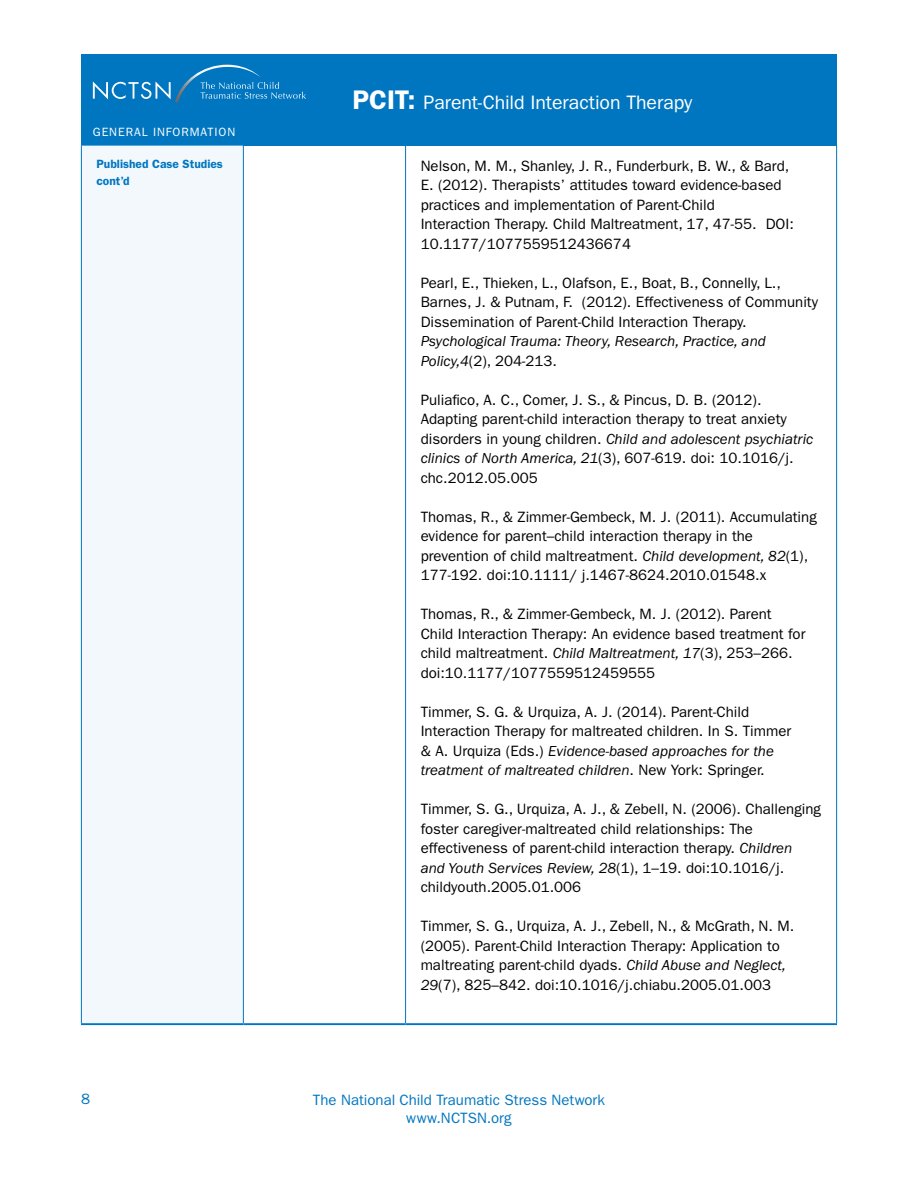
<style>
.page{position:relative;width:918px;height:1188px;background:#fff}
.page>*{position:absolute;margin:0;border:0;box-sizing:border-box;transform-origin:0 0}
.t1{font:19.5px "ITC Franklin Gothic Std";letter-spacing:-.005em;color:#fff}
.t2{font:15px/19.5px "ITC Franklin Gothic Std";color:#000}
.t3{font:italic 15px/19.5px "ITC Franklin Gothic Std";color:#000}
.t4{font:15px/18px "ITC Franklin Gothic Std";color:#0076c0;text-align:center}
.t5{font:600 12px/16.5px "ITC Franklin Gothic Std";color:#0076c0}
.t6{font:12px "ITC Franklin Gothic Std";letter-spacing:.075em;color:#fff}
.s1{font-weight:600;font-size:27px}
.s2{font-style:normal}
.s3{font-style:italic}
</style>
<div class="page">
<div style="left:81px;top:54px;width:756px;height:92px;background:#0076c0"></div>
<svg style="left:93px;top:64px;width:213px;height:39px"></svg>
<div style="left:81px;top:145px;width:162px;height:879px;background:#f2f8fc"></div>
<hr style="left:81px;top:145px;width:162px;height:1px;background:#0076c0">
<hr style="left:81px;top:146px;width:1px;height:877px;background:#0076c0">
<hr style="left:243px;top:146px;width:1px;height:877px;background:#0076c0">
<hr style="left:405px;top:146px;width:1px;height:877px;background:#0076c0">
<hr style="left:836px;top:146px;width:1px;height:877px;background:#0076c0">
<hr style="left:81px;top:1023px;width:162px;height:2px;background:#0076c0">
<hr style="left:243px;top:1023px;width:163px;height:2px;background:#0076c0">
<hr style="left:406px;top:1023px;width:431px;height:2px;background:#0076c0">
<h1 class="t1" style="left:352px;top:91px;width:341px"><span class="s1">PCIT:</span> Parent-Child Interaction Therapy</h1>
<p class="t6" style="left:93px;top:125px;width:144px">GENERAL INFORMATION</p>
<p class="t5" style="left:96px;top:156px;width:128px">Published Case Studies cont’d</p>
<p class="t2" style="left:421px;top:156px;width:375px">Nelson, M. M., Shanley, J. R., Funderburk, B. W., &amp; Bard, E. (2012). Therapists’ attitudes toward evidence-based practices and implementation of Parent-Child<br>Interaction Therapy. Child Maltreatment, 17, 47-55. DOI:<br>10.1177/1077559512436674</p>
<p class="t2" style="left:421px;top:273px;width:399px">Pearl, E., Thieken, L., Olafson, E., Boat, B., Connelly, L.,<br>Barnes, J. &amp; Putnam, F. (2012). Effectiveness of Community<br>Dissemination of Parent-Child Interaction Therapy.</p>
<p class="t3" style="left:421px;top:332px;width:347px">Psychological Trauma: Theory, Research, Practice, and<br>Policy,4<span class="s2">(2), 204-213.</span></p>
<p class="t2" style="left:421px;top:390px;width:394px">Puliafico, A. C., Comer, J. S., &amp; Pincus, D. B. (2012).<br>Adapting parent-child interaction therapy to treat anxiety disorders in young children. <span class="s3">Child and adolescent psychiatric clinics of North America, 21</span>(3), 607-619. doi: 10.1016/j. chc.2012.05.005</p>
<p class="t2" style="left:421px;top:507px;width:398px">Thomas, R., &amp; Zimmer-Gembeck, M. J. (2011). Accumulating evidence for parent–child interaction therapy in the prevention of child maltreatment. <span class="s3">Child development, 82</span>(1), 177-192. doi:10.1111/ j.1467-8624.2010.01548.x</p>
<p class="t2" style="left:421px;top:604px;width:386px">Thomas, R., &amp; Zimmer-Gembeck, M. J. (2012). Parent Child Interaction Therapy: An evidence based treatment for child maltreatment. <span class="s3">Child Maltreatment, 17</span>(3), 253–266. doi:10.1177/1077559512459555</p>
<p class="t2" style="left:421px;top:702px;width:372px">Timmer, S. G. &amp; Urquiza, A. J. (2014). Parent-Child Interaction Therapy for maltreated children. In S. Timmer &amp; A. Urquiza (Eds.) <span class="s3">Evidence-based approaches for the treatment of maltreated children</span>. New York: Springer.</p>
<p class="t2" style="left:421px;top:799px;width:402px">Timmer, S. G., Urquiza, A. J., &amp; Zebell, N. (2006). Challenging foster caregiver-maltreated child relationships: The effectiveness of parent-child interaction therapy. <span class="s3">Children<br>and Youth Services Review, 28</span>(1), 1–19. doi:10.1016/j. childyouth.2005.01.006</p>
<p class="t2" style="left:421px;top:916px;width:375px">Timmer, S. G., Urquiza, A. J., Zebell, N., &amp; McGrath, N. M. (2005). Parent-Child Interaction Therapy: Application to maltreating parent-child dyads. <span class="s3">Child Abuse and Neglect, 29</span>(7), 825–842. doi:10.1016/j.chiabu.2005.01.003</p>
<p class="t4" style="left:81px;top:1090px;width:10px">8</p>
<p class="t4" style="left:313px;top:1091px;width:294px">The National Child Traumatic Stress Network www.NCTSN.org</p>
</div>
